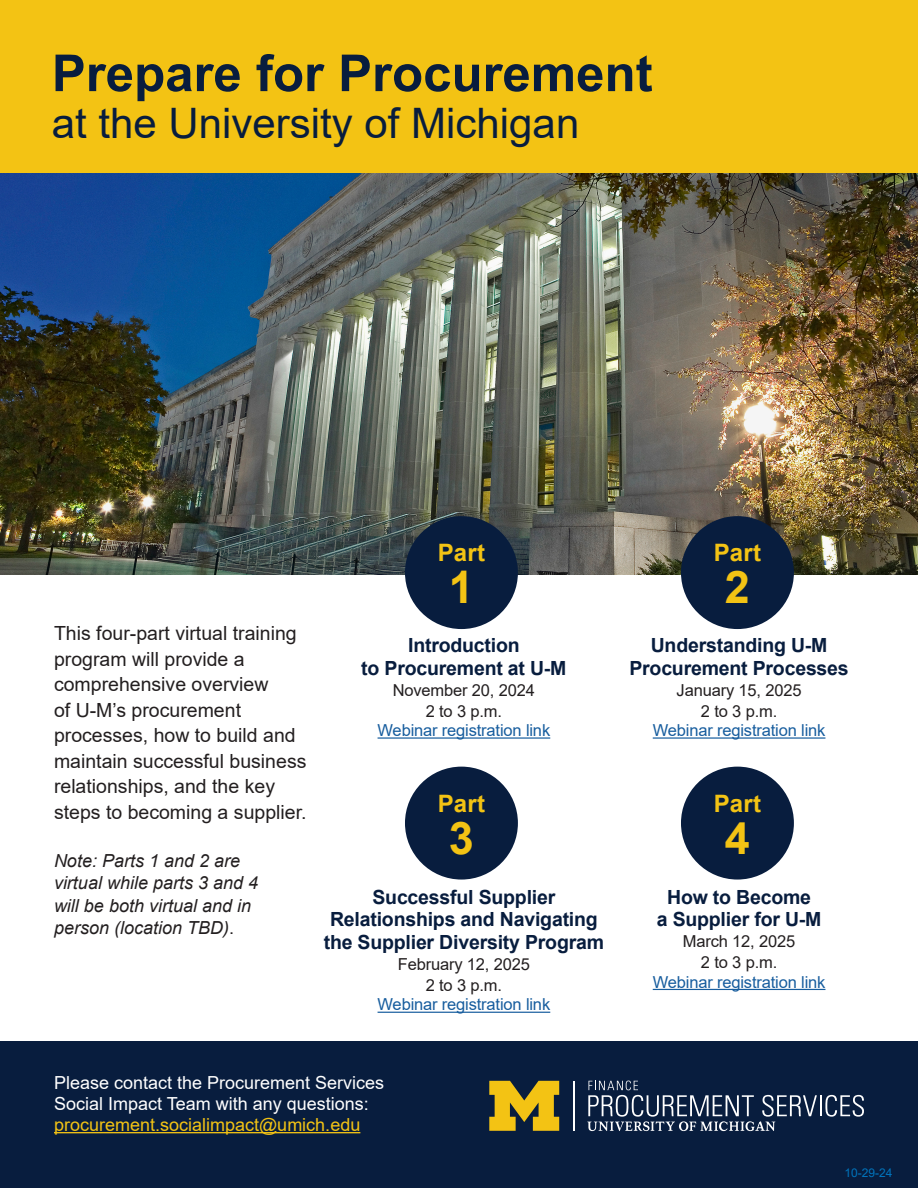
<style>
.page{position:relative;width:918px;height:1188px;background:#fff}
.page>*{position:absolute;margin:0;border:0;box-sizing:border-box;transform-origin:0 0}
.t1{font:700 51px "Arial";color:#081d3e}
.t2{font:700 45px "Arial";color:#f3c314}
.t3{font:42px "Arial";color:#081d3e}
.t4{font:700 24px "Arial";letter-spacing:.01em;color:#f3c314}
.t5{font:19.5px/25.5px "Arial";color:#231f20}
.t6{font:700 19.5px/22.5px "Arial";letter-spacing:-.01em;color:#081d3e;text-align:center}
.t7{font:18px/21px "Arial";color:#fff}
.t8{font:italic 18px/22.5px "Arial";color:#231f20}
.t9{font:16.5px "Arial";letter-spacing:-.01em;color:#175d9e}
.t10{font:16.5px/21px "Arial";letter-spacing:-.01em;color:#231f20;text-align:center}
.t11{font:12px "Arial";color:#0174bc}
.s1{font-style:normal}
.s2{color:#f3c314}
</style>
<div class="page">
<img style="left:0;top:173px;width:918px;height:401px">
<div style="left:0;top:1041px;width:918px;height:147px;background:#081d3e"></div>
<div style="left:0;top:0;width:918px;height:173px;background:#f3c314"></div>
<hr style="left:54px;top:1132px;width:306px;height:1px;background:#f3c314">
<hr style="left:378px;top:737px;width:172px;height:2px;background:#175d9e">
<hr style="left:820px;top:1095px;width:2px;height:21px;background:#fff">
<svg style="left:825px;top:1095px;width:39px;height:22px"></svg>
<hr style="left:573px;top:1081px;width:1px;height:50px;background:#fff">
<svg style="left:587px;top:1081px;width:230px;height:50px"></svg>
<svg style="left:489px;top:1081px;width:70px;height:50px"></svg>
<div style="left:405px;top:516px;width:113px;height:113px;background:#081d3e;border-radius:50%"></div>
<hr style="left:653px;top:737px;width:172px;height:2px;background:#175d9e">
<hr style="left:378px;top:1012px;width:172px;height:1px;background:#175d9e">
<hr style="left:653px;top:989px;width:172px;height:1px;background:#175d9e">
<div style="left:681px;top:516px;width:113px;height:113px;background:#081d3e;border-radius:50%"></div>
<div style="left:405px;top:767px;width:113px;height:113px;background:#081d3e;border-radius:50%"></div>
<div style="left:681px;top:767px;width:113px;height:113px;background:#081d3e;border-radius:50%"></div>
<p class="t1" style="left:52px;top:37px;width:602px">Prepare for Procurement</p>
<p class="t3" style="left:52px;top:94px;width:529px">at the University of Michigan</p>
<p class="t4" style="left:438px;top:536px;width:49px">Part</p>
<p class="t2" style="left:449px;top:556px;width:27px">1</p>
<p class="t4" style="left:714px;top:536px;width:49px">Part</p>
<p class="t2" style="left:725px;top:556px;width:27px">2</p>
<p class="t5" style="left:54px;top:621px;width:254px">This four-part virtual training program will provide a comprehensive overview<br>of U-M’s procurement processes, how to build and maintain successful business relationships, and the key steps to becoming a supplier.</p>
<p class="t8" style="left:54px;top:850px;width:206px">Note: Parts 1 and 2 are virtual while parts 3 and 4 will be both virtual and in person (location TBD)<span class="s1">.</span></p>
<p class="t6" style="left:361px;top:634px;width:207px">Introduction<br>to Procurement at U-M</p>
<p class="t10" style="left:393px;top:679px;width:144px">November 20, 2024<br>2 to 3 p.m.</p>
<p class="t9" style="left:378px;top:719px;width:174px">Webinar registration link</p>
<p class="t4" style="left:438px;top:786px;width:49px">Part</p>
<p class="t2" style="left:449px;top:806px;width:27px">3</p>
<p class="t6" style="left:372px;top:886px;width:184px">Successful Supplier</p>
<p class="t6" style="left:330px;top:908px;width:269px">Relationships and Navigating</p>
<p class="t6" style="left:324px;top:931px;width:282px">the Supplier Diversity Program</p>
<p class="t10" style="left:398px;top:953px;width:134px">February 12, 2025<br>2 to 3 p.m.</p>
<p class="t9" style="left:378px;top:993px;width:174px">Webinar registration link</p>
<p class="t7" style="left:54px;top:1072px;width:332px">Please contact the Procurement Services<br>Social Impact Team with any questions: <span class="s2">procurement.socialimpact@umich.edu</span></p>
<p class="t6" style="left:629px;top:634px;width:221px">Understanding U-M<br>Procurement Processes</p>
<p class="t10" style="left:677px;top:679px;width:127px">January 15, 2025<br>2 to 3 p.m.</p>
<p class="t9" style="left:653px;top:719px;width:174px">Webinar registration link</p>
<p class="t4" style="left:714px;top:786px;width:49px">Part</p>
<p class="t2" style="left:725px;top:806px;width:27px">4</p>
<p class="t6" style="left:657px;top:886px;width:166px">How to Become<br>a Supplier for U-M</p>
<p class="t10" style="left:683px;top:931px;width:114px">March 12, 2025<br>2 to 3 p.m.</p>
<p class="t9" style="left:653px;top:971px;width:174px">Webinar registration link</p>
<p class="t11" style="left:845px;top:1165px;width:50px">10-29-24</p>
</div>
